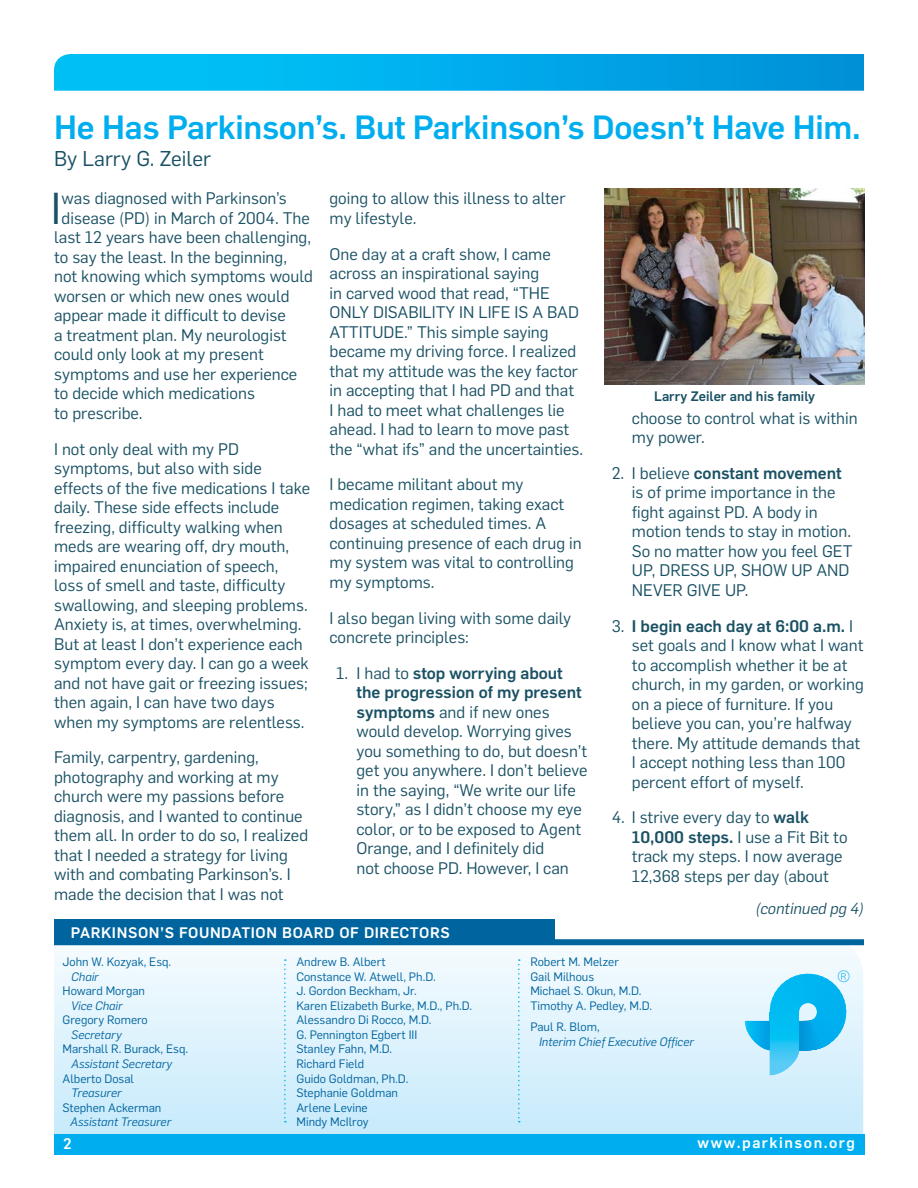
<style>
.page{position:relative;width:918px;height:1188px;background:#fff}
.page>*{position:absolute;margin:0;border:0;box-sizing:border-box;transform-origin:0 0}
.t1{font:43.8px "Flama";color:#1a5164}
.t2{font:500 33px "Flama";letter-spacing:-.01em;color:#00aeef}
.t3{font:21px "Flama";color:#1a5164}
.t4{font:16.5px/19.5px "Flama";color:#1a5164}
.t5{font:italic 15.75px "Flama";color:#1a5164}
.t6{font:500 15px "Flama";letter-spacing:.04em;color:#fff}
.t7{font:500 15px "Flama";letter-spacing:.1em;color:#fff}
.t8{font:500 13.5px "Flama";color:#1a5164}
.t9{font:12px/14.5px "Flama";color:#00649e}
.t10{font:italic 12px "Flama";color:#00649e}
.s1{font-weight:500}
</style>
<div class="page">
<svg style="left:54px;top:945px;width:809px;height:189px;background:#ddf2fc"></svg>
<svg style="left:54px;top:54px;width:810px;height:37px;background:#02ade9"></svg>
<div style="left:54px;top:920px;width:500px;height:20px;background:#00649e"></div>
<div style="left:54px;top:939px;width:810px;height:6px;background:#00649e"></div>
<svg style="left:745px;top:970px;width:105px;height:105px;background:#6fd3f5"></svg>
<div style="left:54px;top:1134px;width:810px;height:21px;background:#00aeef"></div>
<svg style="left:284px;top:959px;width:2px;height:163px"></svg>
<svg style="left:518px;top:959px;width:2px;height:163px"></svg>
<img style="left:605px;top:189px;width:259px;height:195px">
<h2 class="t2" style="left:54px;top:116px;width:808px">He Has Parkinson’s. But Parkinson’s Doesn’t Have Him.</h2>
<p class="t3" style="left:54px;top:151px;width:159px">By Larry G. Zeiler</p>
<h1 class="t1" style="left:51px;top:193px;width:12px">I</h1>
<p class="t4" style="left:62px;top:190px;width:227px">was diagnosed with Parkinson’s</p>
<p class="t4" style="left:330px;top:190px;width:238px">going to allow this illness to alter my lifestyle.</p>
<p class="t4" style="left:330px;top:245px;width:255px">One day at a craft show, I came across an inspirational saying<br>in carved wood that read, “THE<br>ONLY DISABILITY IN LIFE IS A BAD<br>ATTITUDE.” This simple saying became my driving force. I realized that my attitude was the key factor in accepting that I had PD and that<br>I had to meet what challenges lie ahead. I had to learn to move past the “what ifs” and the uncertainties.</p>
<p class="t4" style="left:330px;top:476px;width:254px">I became militant about my medication regimen, taking exact dosages at scheduled times. A continuing presence of each drug in my system was vital to controlling my symptoms.</p>
<p class="t4" style="left:330px;top:609px;width:243px">I also began living with some daily concrete principles:</p>
<p class="t4" style="left:357px;top:665px;width:232px;text-indent:-20px">1. I had to <span class="s1">stop worrying about the progression of my present symptoms</span> and if new ones would develop. Worrying gives you something to do, but doesn’t get you anywhere. I don’t believe in the saying, “We write our life story,” as I didn’t choose my eye color, or to be exposed to Agent<br>Orange, and I definitely did<br>not choose PD. However, I can</p>
<p class="t4" style="left:62px;top:210px;width:250px">disease (PD) in March of 2004. The</p>
<p class="t4" style="left:54px;top:229px;width:258px">last 12 years have been challenging,</p>
<p class="t4" style="left:54px;top:249px;width:234px">to say the least. In the beginning,</p>
<p class="t4" style="left:54px;top:268px;width:260px">not knowing which symptoms would</p>
<p class="t4" style="left:54px;top:288px;width:237px">worsen or which new ones would</p>
<p class="t4" style="left:54px;top:307px;width:233px">appear made it difficult to devise</p>
<p class="t4" style="left:54px;top:327px;width:234px">a treatment plan. My neurologist</p>
<p class="t4" style="left:54px;top:346px;width:211px">could only look at my present</p>
<p class="t4" style="left:54px;top:366px;width:245px">symptoms and use her experience</p>
<p class="t4" style="left:54px;top:385px;width:202px">to decide which medications</p>
<p class="t4" style="left:54px;top:405px;width:90px">to prescribe.</p>
<p class="t4" style="left:54px;top:440px;width:258px">I not only deal with my PD symptoms, but also with side effects of the five medications I take daily. These side effects include freezing, difficulty walking when meds are wearing off, dry mouth, impaired enunciation of speech, loss of smell and taste, difficulty swallowing, and sleeping problems.<br>Anxiety is, at times, overwhelming.<br>But at least I don’t experience each symptom every day. I can go a week and not have gait or freezing issues; then again, I can have two days when my symptoms are relentless.</p>
<p class="t4" style="left:54px;top:749px;width:256px">Family, carpentry, gardening, photography and working at my church were my passions before diagnosis, and I wanted to continue them all. In order to do so, I realized that I needed a strategy for living with and combating Parkinson’s. I made the decision that I was not</p>
<p class="t8" style="left:654px;top:392px;width:162px">Larry Zeiler and his family</p>
<p class="t4" style="left:632px;top:409px;width:227px">choose to control what is within my power.</p>
<p class="t4" style="left:632px;top:465px;width:222px;text-indent:-20px">2. I believe <span class="s1">constant movement </span>is of prime importance in the fight against PD. A body in motion tends to stay in motion.<br>So no matter how you feel GET<br>UP, DRESS UP, SHOW UP AND<br>NEVER GIVE UP.</p>
<p class="t4" style="left:632px;top:617px;width:233px;text-indent:-20px">3. <span class="s1">I begin each day at 6:00 a.m.</span> I set goals and I know what I want to accomplish whether it be at church, in my garden, or working on a piece of furniture. If you believe you can, you’re halfway there. My attitude demands that<br>I accept nothing less than 100 percent effort of myself.</p>
<p class="t4" style="left:632px;top:809px;width:217px;text-indent:-20px">4. I strive every day to <span class="s1">walk<br>10,000 steps.</span> I use a Fit Bit to track my steps. I now average<br>12,368 steps per day (about</p>
<p class="t6" style="left:71px;top:927px;width:380px">PARKINSON’S FOUNDATION BOARD OF DIRECTORS</p>
<p class="t9" style="left:63px;top:956px;width:110px">John W. Kozyak, Esq.</p>
<p class="t10" style="left:71px;top:972px;width:29px">Chair</p>
<p class="t9" style="left:63px;top:985px;width:84px">Howard Morgan</p>
<p class="t10" style="left:71px;top:1001px;width:53px">Vice Chair</p>
<p class="t9" style="left:63px;top:1014px;width:87px">Gregory Romero</p>
<p class="t10" style="left:71px;top:1030px;width:52px">Secretary</p>
<p class="t9" style="left:63px;top:1043px;width:127px">Marshall R. Burack, Esq.</p>
<p class="t10" style="left:71px;top:1059px;width:103px">Assistant Secretary</p>
<p class="t9" style="left:63px;top:1072px;width:73px">Alberto Dosal</p>
<p class="t10" style="left:71px;top:1088px;width:52px">Treasurer</p>
<p class="t9" style="left:63px;top:1101px;width:100px">Stephen Ackerman</p>
<p class="t10" style="left:70px;top:1118px;width:102px">Assistant Treasurer</p>
<p class="t9" style="left:296px;top:956px;width:177px">Andrew B. Albert<br>Constance W. Atwell, Ph.D.<br>J. Gordon Beckham, Jr.<br>Karen Elizabeth Burke, M.D., Ph.D.<br>Alessandro Di Rocco, M.D.<br>G. Pennington Egbert III<br>Stanley Fahn, M.D.<br>Richard Field<br>Guido Goldman, Ph.D.<br>Stephanie Goldman<br>Arlene Levine<br>Mindy McIlroy</p>
<p class="t9" style="left:530px;top:956px;width:123px">Robert M. Melzer<br>Gail Milhous<br>Michael S. Okun, M.D.<br>Timothy A. Pedley, M.D.</p>
<p class="t9" style="left:530px;top:1021px;width:71px">Paul R. Blom,</p>
<p class="t10" style="left:539px;top:1037px;width:156px">Interim Chief Executive Officer</p>
<p class="t5" style="left:756px;top:903px;width:110px">(continued pg 4)</p>
<p class="t6" style="left:63px;top:1138px;width:10px">2</p>
<p class="t7" style="left:698px;top:1138px;width:159px">www.parkinson.org</p>
</div>
